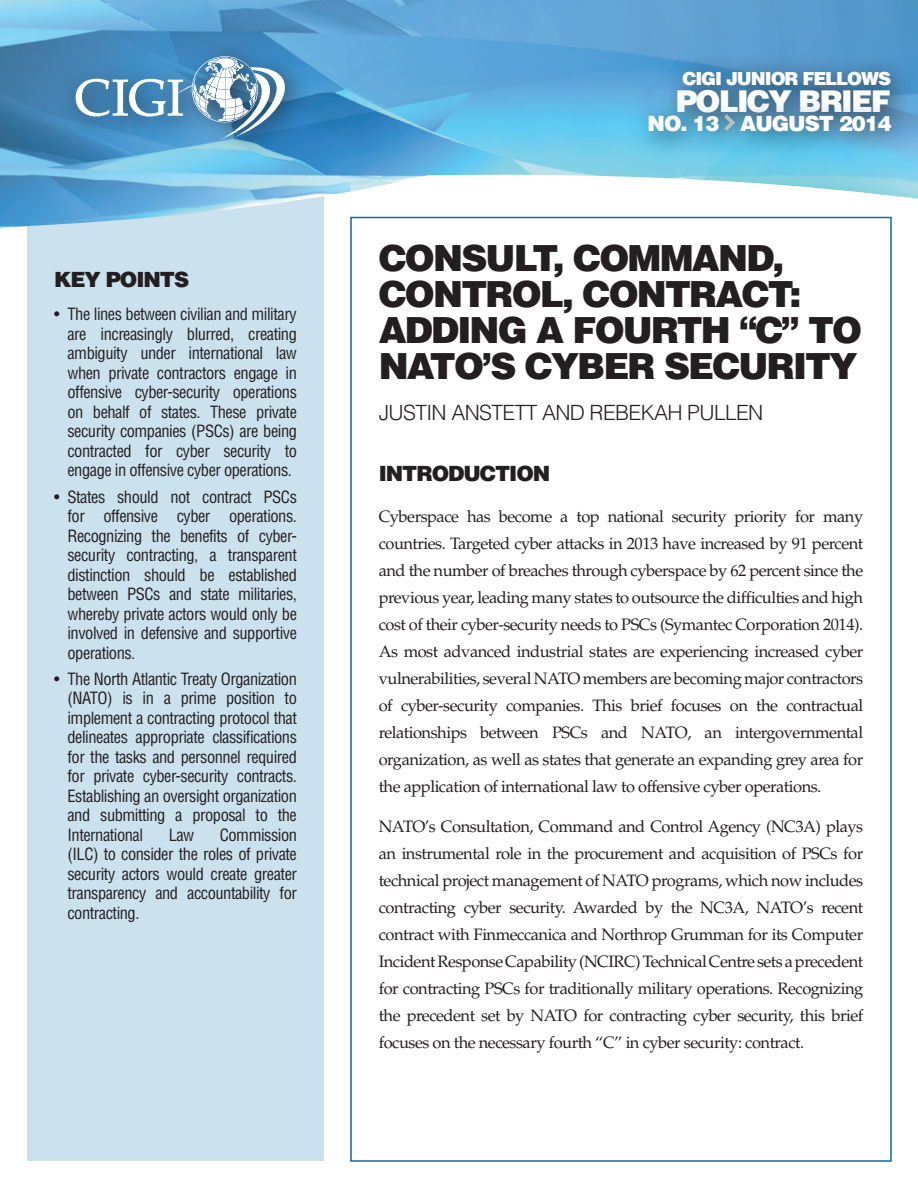
<style>
.page{position:relative;width:918px;height:1188px;background:#fff}
.page>*{position:absolute;margin:0;border:0;box-sizing:border-box;transform-origin:0 0}
.t1{font:900 36px/36px "Helvetica LT Std";letter-spacing:-.05em;color:#231f20}
.t2{font:900 30px "Helvetica LT Std";letter-spacing:-.06em;color:#fff}
.t3{font:300 21px "Helvetica LT Std";letter-spacing:-.03em;color:#231f20}
.t4{font:900 21px "Helvetica LT Std";letter-spacing:-.05em;color:#231f20}
.t5{font:900 21px "Helvetica LT Std";letter-spacing:-.05em;color:#fff}
.t6{font:900 18px "Helvetica LT Std";letter-spacing:-.06em;color:#fff}
.t7{font:16.5px/27px "Palatino LT Std";letter-spacing:-.03em;color:#231f20;text-align:justify}
.t8{font:condensed 16.5px/19.5px "Helvetica LT Std";letter-spacing:-.03em;color:#231f20;text-align:justify}
</style>
<div class="page">
<div style="left:27px;top:27px;width:297px;height:1134px;background:#cbe1ee"></div>
<img style="left:0;top:0;width:918px;height:227px">
<div style="left:660px;top:53px;width:257px;height:86px;background:#231f20;opacity:.75"></div>
<div style="left:58px;top:39px;width:254px;height:123px;background:#231f20;opacity:.75"></div>
<svg style="left:76px;top:56px;width:215px;height:84px;background:#699dc3"></svg>
<div style="left:351px;top:218px;width:540px;height:943px;background:#fff"></div>
<div style="left:632px;top:97px;width:284px;height:61px;background:#231f20;opacity:.75"></div>
<svg style="left:724px;top:114px;width:11px;height:17px"></svg>
<p class="t4" style="left:54px;top:266px;width:137px">KEY POINTS</p>
<p class="t8" style="left:67px;top:304px;width:231px;text-indent:-13px">• The lines between civilian and military are increasingly blurred, creating ambiguity under international law when private contractors engage in offensive cyber-security operations on behalf of states. These private security companies (PSCs) are being contracted for cyber security to engage in offensive cyber operations.</p>
<p class="t8" style="left:67px;top:487px;width:231px;text-indent:-13px">• States should not contract PSCs for offensive cyber operations.<br>Recognizing the benefits of cyber&shy;security contracting, a transparent distinction should be established between PSCs and state militaries, whereby private actors would only be involved in defensive and supportive operations.</p>
<p class="t8" style="left:67px;top:669px;width:231px;text-indent:-13px">• The North Atlantic Treaty Organization (NATO) is in a prime position to implement a contracting protocol that delineates appropriate classifications for the tasks and personnel required for private cyber-security contracts.<br>Establishing an oversight organization and submitting a proposal to the International</p>
<p class="t8" style="left:67px;top:825px;width:231px;text-indent:152px">Commission (ILC) to consider the roles of private security actors would create greater transparency and accountability for contracting.</p>
<p class="t8" style="left:169px;top:825px;width:27px">Law</p>
<p class="t6" style="left:682px;top:67px;width:210px">CIGI JUNIOR FELLOWS</p>
<h2 class="t2" style="left:676px;top:81px;width:217px">POLICY BRIEF</h2>
<p class="t5" style="left:648px;top:110px;width:246px">NO. 13 AUGUST 2014</p>
<h1 class="t1" style="left:379px;top:239px;width:485px">CONSULT, COMMAND,<br>CONTROL, CONTRACT:<br>ADDING A FOURTH “C” TO<br>NATO’S CYBER SECURITY</h1>
<p class="t3" style="left:379px;top:399px;width:386px">JUSTIN ANSTETT AND REBEKAH PULLEN</p>
<p class="t4" style="left:379px;top:460px;width:173px">INTRODUCTION</p>
<p class="t7" style="left:379px;top:503px;width:486px">Cyberspace has become a top national security priority for many countries. Targeted cyber attacks in 2013 have increased by 91 percent and the number of breaches through cyberspace by 62 percent since the previous year, leading many states to outsource the difficulties and high cost of their cyber-security needs to PSCs (Symantec Corporation 2014).<br>As most advanced industrial states are experiencing increased cyber vulnerabilities, several NATO members are becoming major contractors of cyber-security companies. This brief focuses on the contractual relationships between PSCs and NATO, an intergovernmental organization, as well as states that generate an expanding grey area for the application of international law to offensive cyber operations.</p>
<p class="t7" style="left:379px;top:813px;width:486px">NATO’s Consultation, Command and Control Agency (NC3A) plays an instrumental role in the procurement and acquisition of PSCs for technical project management of NATO programs, which now includes contracting cyber security. Awarded by the NC3A, NATO’s recent contract with Finmeccanica and Northrop Grumman for its Computer Incident Response Capability (NCIRC) Technical Centre sets a precedent for contracting PSCs for traditionally military operations. Recognizing the precedent set by NATO for contracting cyber security, this brief focuses on the necessary fourth “C” in cyber security: contract.</p>
</div>
